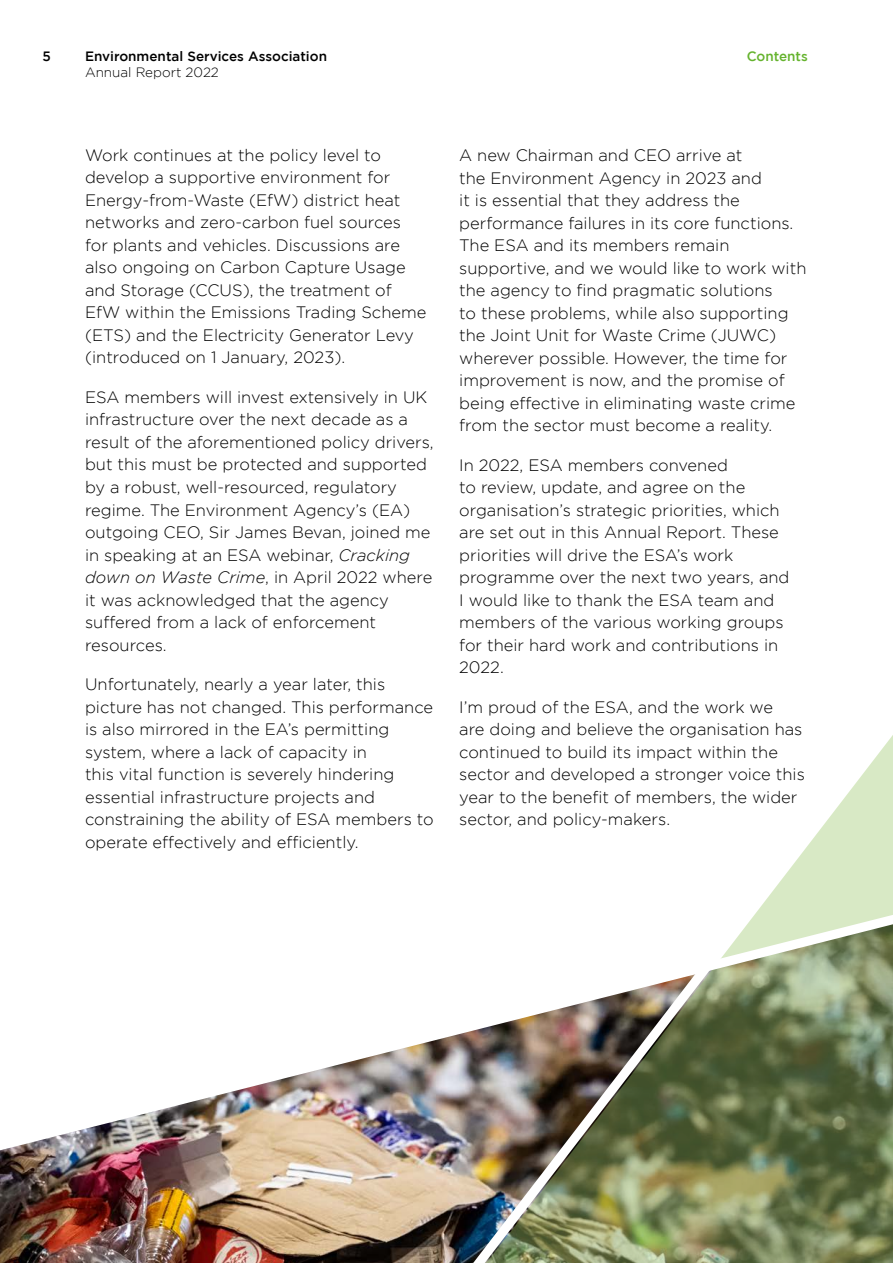
<style>
.page{position:relative;width:893px;height:1263px;background:#fff}
.page>*{position:absolute;margin:0;border:0;box-sizing:border-box;transform-origin:0 0}
.t1{font:300 16.5px/22.5px "Gotham";color:#000}
.t2{font:500 13.5px "Gotham";color:#000}
.t3{font:300 13.5px "Gotham";color:#000}
.t4{font:500 13.5px "Gotham";color:#65b32e}
.s1{font-style:italic}
</style>
<div class="page">
<svg style="left:761px;top:735px;width:132px;height:171px"></svg>
<img style="left:0;top:906px;width:893px;height:357px">
<p class="t2" style="left:43px;top:48px;width:10px">5</p>
<p class="t2" style="left:85px;top:48px;width:244px">Environmental Services Association</p>
<p class="t3" style="left:85px;top:65px;width:135px">Annual Report 2022</p>
<p class="t4" style="left:747px;top:48px;width:63px">Contents</p>
<p class="t1" style="left:85px;top:144px;width:343px">Work continues at the policy level to develop a supportive environment for Energy-from-Waste (EfW) district heat networks and zero-carbon fuel sources for plants and vehicles. Discussions are also ongoing on Carbon Capture Usage and Storage (CCUS), the treatment of EfW within the Emissions Trading Scheme (ETS) and the Electricity Generator Levy (introduced on 1 January, 2023).</p>
<p class="t1" style="left:85px;top:386px;width:350px">ESA members will invest extensively in UK infrastructure over the next decade as a result of the aforementioned policy drivers, but this must be protected and supported by a robust, well-resourced, regulatory regime. The Environment Agency’s (EA) outgoing CEO, Sir James Bevan, joined me in speaking at an ESA webinar, <span class="s1">Cracking down on Waste Crime</span>, in April 2022 where it was acknowledged that the agency suffered from a lack of enforcement resources.</p>
<p class="t1" style="left:85px;top:673px;width:350px">Unfortunately, nearly a year later, this picture has not changed. This performance is also mirrored in the EA’s permitting system, where a lack of capacity in<br>this vital function is severely hindering essential infrastructure projects and constraining the ability of ESA members to operate effectively and efficiently.</p>
<p class="t1" style="left:459px;top:144px;width:349px">A new Chairman and CEO arrive at<br>the Environment Agency in 2023 and<br>it is essential that they address the performance failures in its core functions.<br>The ESA and its members remain supportive, and we would like to work with the agency to find pragmatic solutions<br>to these problems, while also supporting the Joint Unit for Waste Crime (JUWC) wherever possible. However, the time for improvement is now, and the promise of being effective in eliminating waste crime from the sector must become a reality.</p>
<p class="t1" style="left:459px;top:453px;width:332px">In 2022, ESA members convened<br>to review, update, and agree on the organisation’s strategic priorities, which are set out in this Annual Report. These priorities will drive the ESA’s work programme over the next two years, and I would like to thank the ESA team and members of the various working groups for their hard work and contributions in 2022.</p>
<p class="t1" style="left:459px;top:695px;width:347px">I’m proud of the ESA, and the work we<br>are doing and believe the organisation has continued to build its impact within the sector and developed a stronger voice this year to the benefit of members, the wider sector, and policy-makers.</p>
</div>
